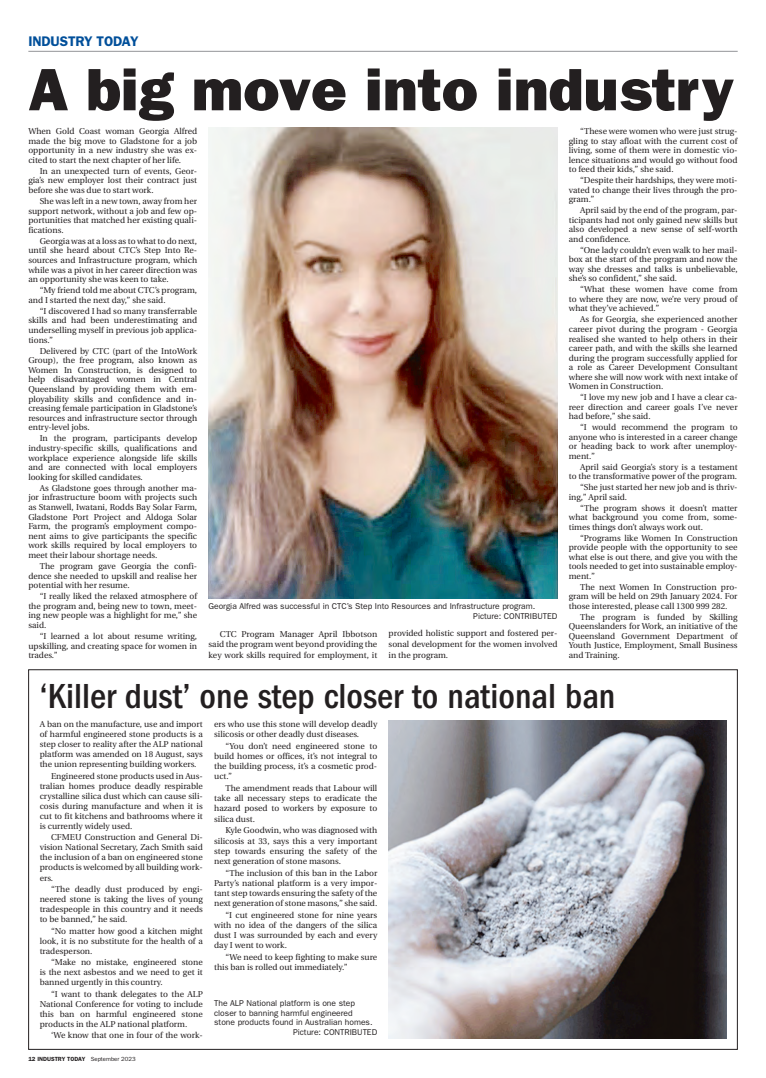
<style>
.page{position:relative;width:766px;height:1078px;background:#fff}
.page>*{position:absolute;margin:0;border:0;box-sizing:border-box;transform-origin:0 0}
.t1{font:800 60px "Franklin Gothic";color:#231f20}
.t2{font:500 condensed 36px "Franklin Gothic";color:#231f20}
.t3{font:600 14px "Franklin Gothic";letter-spacing:-.01em;color:#014f9a}
.t4{font:8.5px/9.6px "Utopia";color:#231f20;text-align:justify}
.t5{font:8.5px/9.5px "Franklin Gothic";color:#231f20}
.t6{font:600 6px "Franklin Gothic";color:#231f20}
.s1{font-weight:400}
</style>
<div class="page">
<img style="left:388px;top:720px;width:338px;height:317px">
<hr style="left:28px;top:51px;width:709px;height:1px;background:#939598">
<img style="left:208px;top:128px;width:349px;height:470px">
<h3 class="t3" style="left:28px;top:37px;width:111px">INDUSTRY TODAY</h3>
<h1 class="t1" style="left:28px;top:69px;width:707px">A big move into industry</h1>
<p class="t4" style="left:28px;top:127px;width:170px">When Gold Coast woman Georgia Alfred made the big move to Gladstone for a job opportunity in a new industry she was ex&shy;cited to start the next chapter of her life.</p>
<p class="t4" style="left:28px;top:167px;width:170px;text-indent:11px">In an unexpected turn of events, Geor&shy;gia’s new employer lost their contract just before she was due to start work.</p>
<p class="t4" style="left:28px;top:197px;width:170px;text-indent:11px">She was left in a new town, away from her support network, without a job and few op&shy;portunities that matched her existing quali&shy;fications.</p>
<p class="t4" style="left:28px;top:237px;width:170px;text-indent:11px">Georgia was at a loss as to what to do next, until she heard about CTC’s Step Into Re&shy;sources and Infrastructure program, which while was a pivot in her career direction was an opportunity she was keen to take.</p>
<p class="t4" style="left:28px;top:286px;width:170px;text-indent:11px">“My friend told me about CTC’s program, and I started the next day,” she said.</p>
<p class="t4" style="left:28px;top:307px;width:170px;text-indent:11px">“I discovered I had so many transferrable skills and had been underestimating and underselling myself in previous job applica&shy;tions.”</p>
<p class="t4" style="left:28px;top:346px;width:170px;text-indent:11px">Delivered by CTC (part of the IntoWork Group), the free program, also known as Women In Construction, is designed to help disadvantaged women in Central Queensland by providing them with em&shy;ployability skills and confidence and in&shy;creasing female participation in Gladstone’s resources and infrastructure sector through entry-level jobs.</p>
<p class="t4" style="left:28px;top:434px;width:170px;text-indent:11px">In the program, participants develop industry-specific skills, qualifications and workplace experience alongside life skills and are connected with local employers looking for skilled candidates.</p>
<p class="t4" style="left:28px;top:484px;width:170px;text-indent:11px">As Gladstone goes through another ma&shy;jor infrastructure boom with projects such as Stanwell, Iwatani, Rodds Bay Solar Farm, Gladstone Port Project and Aldoga Solar Farm, the program’s employment compo&shy;nent aims to give participants the specific work skills required by local employers to meet their labour shortage needs.</p>
<p class="t4" style="left:28px;top:562px;width:170px;text-indent:11px">The program gave Georgia the confi&shy;dence she needed to upskill and realise her potential with her resume.</p>
<p class="t4" style="left:28px;top:592px;width:170px;text-indent:11px">“I really liked the relaxed atmosphere of the program and, being new to town, meet&shy;ing new people was a highlight for me,” she said.</p>
<p class="t4" style="left:28px;top:632px;width:170px;text-indent:11px">“I learned a lot about resume writing, upskilling, and creating space for women in trades.”</p>
<p class="t4" style="left:208px;top:629px;width:170px;line-height:10.8px;text-indent:11px">CTC Program Manager April Ibbotson said the program went beyond providing the key work skills required for employment, it</p>
<p class="t4" style="left:388px;top:628px;width:170px;line-height:11px">provided holistic support and fostered per&shy;sonal development for the women involved in the program.</p>
<p class="t5" style="left:473px;top:602px;width:86px;text-indent:-265px">Georgia Alfred was successful in CTC’s Step Into Resources and Infrastructure program.<br>Picture: CONTRIBUTED</p>
<p class="t4" style="left:568px;top:127px;width:170px;text-indent:11px">“These were women who were just strug&shy;gling to stay afloat with the current cost of living, some of them were in domestic vio&shy;lence situations and would go without food to feed their kids,” she said.</p>
<p class="t4" style="left:568px;top:176px;width:170px;text-indent:11px">“Despite their hardships, they were moti&shy;vated to change their lives through the pro&shy;gram.”</p>
<p class="t4" style="left:568px;top:206px;width:170px;text-indent:11px">April said by the end of the program, par&shy;ticipants had not only gained new skills but also developed a new sense of self-worth and confidence.</p>
<p class="t4" style="left:568px;top:246px;width:170px;text-indent:11px">“One lady couldn’t even walk to her mail&shy;box at the start of the program and now the way she dresses and talks is unbelievable, she’s so confident,” she said.</p>
<p class="t4" style="left:568px;top:285px;width:170px;text-indent:11px">“What these women have come from to where they are now, we’re very proud of what they’ve achieved.”</p>
<p class="t4" style="left:568px;top:315px;width:170px;text-indent:11px">As for Georgia, she experienced another career pivot during the program - Georgia realised she wanted to help others in their career path, and with the skills she learned during the program successfully applied for a role as Career Development Consultant where she will now work with next intake of Women in Construction.</p>
<p class="t4" style="left:568px;top:393px;width:170px;text-indent:11px">“I love my new job and I have a clear ca&shy;reer direction and career goals I’ve never had before,” she said.</p>
<p class="t4" style="left:568px;top:423px;width:170px;text-indent:11px">“I would recommend the program to anyone who is interested in a career change or heading back to work after unemploy&shy;ment.”</p>
<p class="t4" style="left:568px;top:463px;width:170px;text-align:right">April said Georgia’s story is a testament<br>to the transformative power of the program.</p>
<p class="t4" style="left:568px;top:483px;width:170px;text-indent:11px">“She just started her new job and is thriv&shy;ing,” April said.</p>
<p class="t4" style="left:568px;top:503px;width:170px;text-indent:11px">“The program shows it doesn’t matter what background you come from, some&shy;times things don’t always work out.</p>
<p class="t4" style="left:568px;top:533px;width:170px;text-indent:11px">“Programs like Women In Construction provide people with the opportunity to see what else is out there, and give you with the tools needed to get into sustainable employ&shy;ment.”</p>
<p class="t4" style="left:568px;top:583px;width:170px;text-indent:11px">The next Women In Construction pro&shy;gram will be held on 29th January 2024. For those interested, please call 1300 999 282.</p>
<p class="t4" style="left:568px;top:613px;width:170px;text-indent:11px">The program is funded by Skilling Queenslanders for Work, an initiative of the Queensland Government Department of Youth Justice, Employment, Small Business and Training.</p>
<h2 class="t2" style="left:40px;top:683px;width:577px">‘Killer dust’ one step closer to national ban</h2>
<p class="t4" style="left:40px;top:719px;width:164px;line-height:10px">A ban on the manufacture, use and import of harmful engineered stone products is a step closer to reality after the ALP national platform was amended on 18 August, says the union representing building workers.</p>
<p class="t4" style="left:40px;top:771px;width:165px;line-height:10px;text-indent:11px">Engineered stone products used in Aus&shy;tralian homes produce deadly respirable crystalline silica dust which can cause sili&shy;cosis during manufacture and when it is cut to fit kitchens and bathrooms where it is currently widely used.</p>
<p class="t4" style="left:40px;top:833px;width:164px;line-height:10px;text-indent:11px">CFMEU Construction and General Di&shy;vision National Secretary, Zach Smith said the inclusion of a ban on engineered stone products is welcomed by all building work&shy;ers.</p>
<p class="t4" style="left:40px;top:884px;width:164px;line-height:10px;text-indent:11px">“The deadly dust produced by engi&shy;neered stone is taking the lives of young tradespeople in this country and it needs to be banned,” he said.</p>
<p class="t4" style="left:40px;top:926px;width:164px;line-height:10px;text-indent:11px">“No matter how good a kitchen might look, it is no substitute for the health of a tradesperson.</p>
<p class="t4" style="left:40px;top:957px;width:164px;line-height:10px;text-indent:11px">“Make no mistake, engineered stone is the next asbestos and we need to get it banned urgently in this country.</p>
<p class="t4" style="left:40px;top:989px;width:165px;line-height:10px;text-indent:11px">“I want to thank delegates to the ALP National Conference for voting to include this ban on harmful engineered stone products in the ALP national platform.</p>
<p class="t4" style="left:51px;top:1031px;width:153px">‘We know that one in four of the work-</p>
<p class="t4" style="left:214px;top:719px;width:164px;line-height:10.2px">ers who use this stone will develop deadly silicosis or other deadly dust diseases.</p>
<p class="t4" style="left:214px;top:741px;width:164px;line-height:10.2px;text-indent:11px">“You don’t need engineered stone to build homes or offices, it’s not integral to the building process, it’s a cosmetic prod&shy;uct.”</p>
<p class="t4" style="left:214px;top:783px;width:164px;line-height:10.2px;text-indent:11px">The amendment reads that Labour will take all necessary steps to eradicate the hazard posed to workers by exposure to silica dust.</p>
<p class="t4" style="left:214px;top:825px;width:165px;line-height:10.2px;text-indent:11px">Kyle Goodwin, who was diagnosed with silicosis at 33, says this a very important step towards ensuring the safety of the next generation of stone masons.</p>
<p class="t4" style="left:214px;top:868px;width:165px;line-height:10.2px;text-indent:11px">“The inclusion of this ban in the Labor Party’s national platform is a very impor&shy;tant step towards ensuring the safety of the next generation of stone masons,” she said.</p>
<p class="t4" style="left:214px;top:910px;width:165px;line-height:10.2px;text-indent:11px">“I cut engineered stone for nine years with no idea of the dangers of the silica dust I was surrounded by each and every day I went to work.</p>
<p class="t4" style="left:214px;top:952px;width:164px;line-height:10.2px;text-indent:11px">“We need to keep fighting to make sure this ban is rolled out immediately.”</p>
<p class="t5" style="left:214px;top:999px;width:142px">The ALP National platform is one step</p>
<p class="t5" style="left:214px;top:1008px;width:140px">closer to banning harmful engineered</p>
<p class="t5" style="left:214px;top:1018px;width:160px">stone products found in Australian homes.</p>
<p class="t5" style="left:293px;top:1027px;width:86px">Picture: CONTRIBUTED</p>
<p class="t6" style="left:28px;top:1056px;width:109px">12 INDUSTRY TODAY <span class="s1">September 2023</span></p>
</div>
